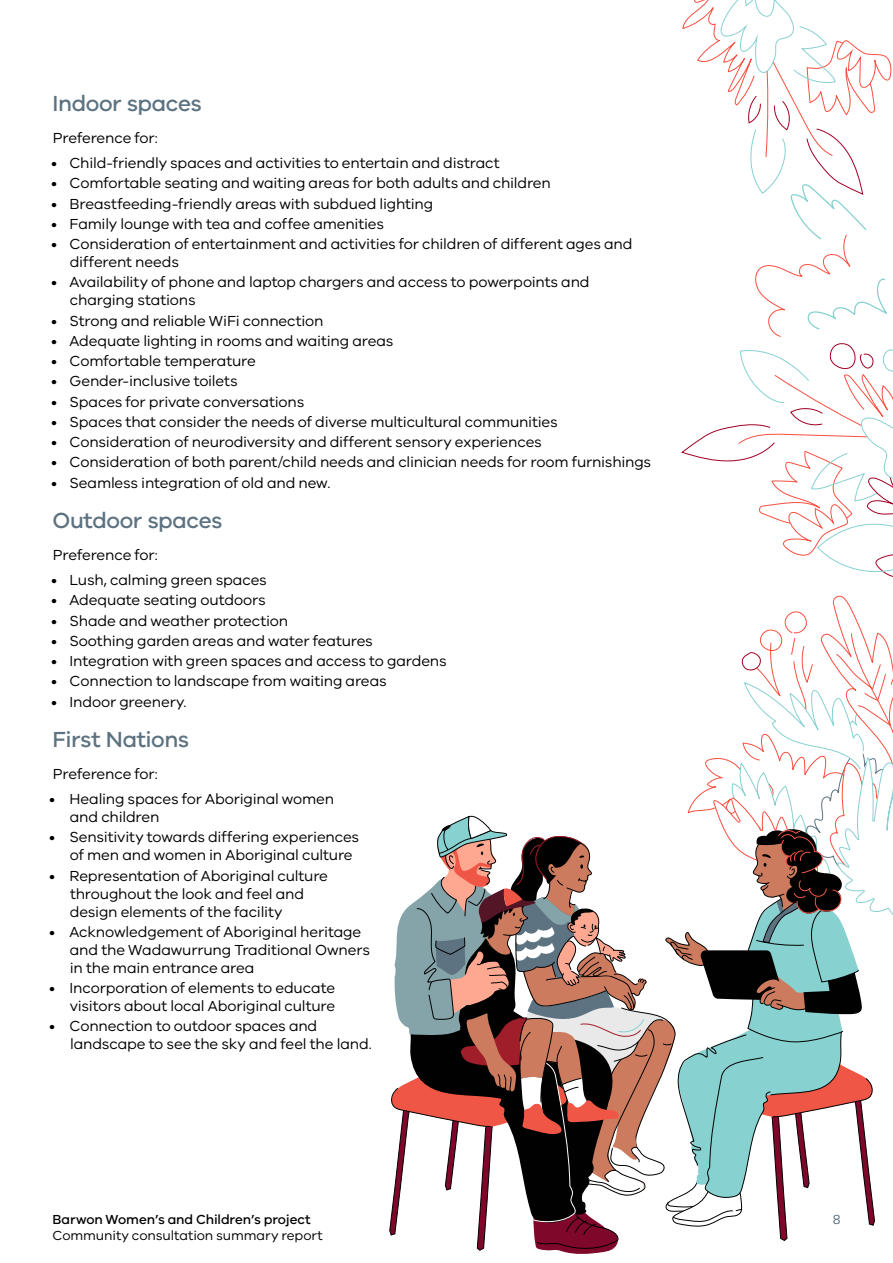
<style>
.page{position:relative;width:893px;height:1263px;background:#fff}
.page>*{position:absolute;margin:0;border:0;box-sizing:border-box;transform-origin:0 0}
.t1{font:500 22.5px "VIC";letter-spacing:-.02em;color:#5c7281}
.t2{font:15px/18px "VIC";letter-spacing:-.01em;color:#000}
.t3{font:13.5px "VIC";letter-spacing:-.005em;color:#000}
.t4{font:500 13.5px "VIC";letter-spacing:-.005em;color:#000}
.t5{font:13.5px "VIC";color:#5c7281}
</style>
<div class="page">
<svg style="left:681px;top:0;width:212px;height:577px"></svg>
<svg style="left:389px;top:595px;width:504px;height:659px"></svg>
<h1 class="t1" style="left:53px;top:90px;width:151px">Indoor spaces</h1>
<p class="t2" style="left:53px;top:129px;width:107px">Preference for:</p>
<p class="t2" style="left:51px;top:153px;width:450px">• Child-friendly spaces and activities to entertain and distract</p>
<p class="t2" style="left:51px;top:174px;width:501px">• Comfortable seating and waiting areas for both adults and children</p>
<p class="t2" style="left:51px;top:194px;width:384px">• Breastfeeding-friendly areas with subdued lighting</p>
<p class="t2" style="left:51px;top:214px;width:334px">• Family lounge with tea and coffee amenities</p>
<p class="t2" style="left:70px;top:234px;width:564px;text-indent:-19px">• Consideration of entertainment and activities for children of different ages and different needs</p>
<p class="t2" style="left:70px;top:273px;width:521px;text-indent:-19px">• Availability of phone and laptop chargers and access to powerpoints and charging stations</p>
<p class="t2" style="left:51px;top:311px;width:274px">• Strong and reliable WiFi connection</p>
<p class="t2" style="left:51px;top:331px;width:344px">• Adequate lighting in rooms and waiting areas</p>
<p class="t2" style="left:51px;top:351px;width:206px">• Comfortable temperature</p>
<p class="t2" style="left:51px;top:372px;width:188px">• Gender-inclusive toilets</p>
<p class="t2" style="left:51px;top:392px;width:255px">• Spaces for private conversations</p>
<p class="t2" style="left:51px;top:412px;width:508px">• Spaces that consider the needs of diverse multicultural communities</p>
<p class="t2" style="left:51px;top:432px;width:492px">• Consideration of neurodiversity and different sensory experiences</p>
<p class="t2" style="left:51px;top:453px;width:602px">• Consideration of both parent/child needs and clinician needs for room furnishings</p>
<p class="t2" style="left:51px;top:473px;width:281px">• Seamless integration of old and new.</p>
<h1 class="t1" style="left:52px;top:507px;width:172px">Outdoor spaces</h1>
<p class="t2" style="left:53px;top:546px;width:107px">Preference for:</p>
<p class="t2" style="left:51px;top:570px;width:217px">• Lush, calming green spaces</p>
<p class="t2" style="left:51px;top:591px;width:216px">• Adequate seating outdoors</p>
<p class="t2" style="left:51px;top:611px;width:239px">• Shade and weather protection</p>
<p class="t2" style="left:51px;top:631px;width:323px">• Soothing garden areas and water features</p>
<p class="t2" style="left:51px;top:651px;width:397px">• Integration with green spaces and access to gardens</p>
<p class="t2" style="left:51px;top:672px;width:337px">• Connection to landscape from waiting areas</p>
<p class="t2" style="left:51px;top:692px;width:137px">• Indoor greenery.</p>
<h1 class="t1" style="left:53px;top:726px;width:138px">First Nations</h1>
<p class="t2" style="left:53px;top:765px;width:107px">Preference for:</p>
<p class="t2" style="left:70px;top:789px;width:266px;text-indent:-21px">• Healing spaces for Aboriginal women and children</p>
<p class="t2" style="left:70px;top:828px;width:291px;text-indent:-21px">• Sensitivity towards differing experiences of men and women in Aboriginal culture</p>
<p class="t2" style="left:70px;top:866px;width:260px;text-indent:-21px">• Representation of Aboriginal culture throughout the look and feel and design elements of the facility</p>
<p class="t2" style="left:70px;top:922px;width:302px;text-indent:-21px">• Acknowledgement of Aboriginal heritage and the Wadawurrung Traditional Owners in the main entrance area</p>
<p class="t2" style="left:49px;top:978px;width:287px;text-align:right">• Incorporation of elements to educate visitors about local Aboriginal culture</p>
<p class="t2" style="left:70px;top:1017px;width:303px;text-indent:-21px">• Connection to outdoor spaces and landscape to see the sky and feel the land.</p>
<p class="t4" style="left:52px;top:1211px;width:260px">Barwon Women’s and Children’s project</p>
<p class="t3" style="left:52px;top:1227px;width:272px">Community consultation summary report</p>
<p class="t5" style="left:833px;top:1211px;width:9px">8</p>
</div>
